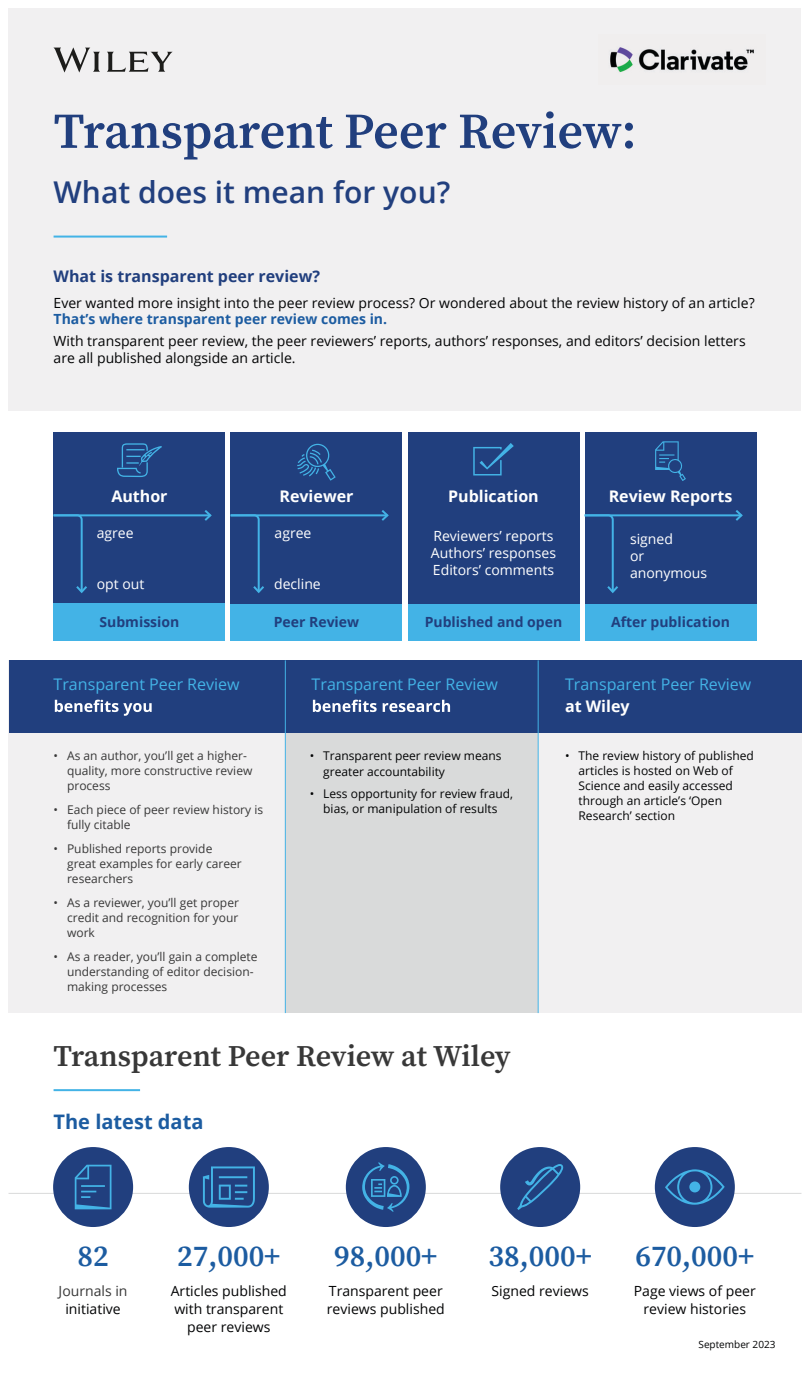
<style>
.page{position:relative;width:810px;height:1386px;background:#fff}
.page>*{position:absolute;margin:0;border:0;box-sizing:border-box;transform-origin:0 0}
.t1{font:600 50px "Source Serif Pro";letter-spacing:-.005em;color:#213f7e}
.t2{font:600 30px "Source Serif Pro";color:#1c5ca1}
.t3{font:600 30px "Source Serif Pro";letter-spacing:-.005em;color:#383838}
.t4{font:600 30px "Open Sans";color:#213f7e}
.t5{font:700 20px "Open Sans";color:#1c5ca1}
.t6{font:16px "Open Sans";color:#43b3e6}
.t7{font:700 16px "Open Sans";color:#fff}
.t8{font:700 16px "Open Sans";color:#213f7e}
.t9{font:14px/18px "Open Sans";color:#020304}
.t10{font:14px/16.8px "Open Sans";color:#fff}
.t11{font:700 14px "Open Sans";color:#213f7e}
.t12{font:700 14px "Open Sans";color:#1c5ca1}
.t13{font:14px "Open Sans";color:#383838}
.t14{font:12px/15px "Open Sans";color:#383838}
.t15{font:12px/15px "Open Sans";color:#020304}
.t16{font:10px "Open Sans";color:#020304}
</style>
<div class="page">
<hr style="left:9px;top:1192px;width:792px;height:1px;background:#d9dada">
<div style="left:538px;top:660px;width:263px;height:352px;background:#f1f0f1"></div>
<div style="left:285px;top:660px;width:253px;height:352px;background:#d9dada"></div>
<div style="left:9px;top:660px;width:276px;height:352px;background:#f1f0f1"></div>
<div style="left:407px;top:603px;width:172px;height:37px;background:#43b3e6"></div>
<div style="left:584px;top:603px;width:172px;height:37px;background:#43b3e6"></div>
<div style="left:230px;top:603px;width:172px;height:37px;background:#43b3e6"></div>
<div style="left:54px;top:432px;width:171px;height:171px;background:#213f7e"></div>
<div style="left:230px;top:432px;width:172px;height:171px;background:#213f7e"></div>
<div style="left:407px;top:432px;width:172px;height:171px;background:#213f7e"></div>
<div style="left:584px;top:432px;width:172px;height:171px;background:#213f7e"></div>
<div style="left:9px;top:9px;width:792px;height:401px;background:#f1f0f1"></div>
<svg style="left:54px;top:48px;width:118px;height:24px"></svg>
<img style="left:610px;top:47px;width:144px;height:25px">
<hr style="left:54px;top:235px;width:113px;height:2px;background:#43b3e6">
<hr style="left:54px;top:514px;width:156px;height:2px;background:#43b3e6">
<svg style="left:202px;top:510px;width:10px;height:11px"></svg>
<svg style="left:53px;top:513px;width:36px;height:81px"></svg>
<svg style="left:297px;top:443px;width:38px;height:37px"></svg>
<svg style="left:473px;top:443px;width:40px;height:32px"></svg>
<svg style="left:655px;top:441px;width:30px;height:40px"></svg>
<svg style="left:117px;top:443px;width:45px;height:34px"></svg>
<hr style="left:230px;top:514px;width:157px;height:2px;background:#43b3e6">
<svg style="left:379px;top:510px;width:10px;height:11px"></svg>
<svg style="left:230px;top:514px;width:36px;height:79px"></svg>
<hr style="left:584px;top:514px;width:156px;height:2px;background:#43b3e6">
<svg style="left:733px;top:510px;width:10px;height:11px"></svg>
<svg style="left:584px;top:513px;width:36px;height:81px"></svg>
<div style="left:54px;top:603px;width:171px;height:37px;background:#43b3e6"></div>
<div style="left:9px;top:660px;width:792px;height:72px;background:#213f7e"></div>
<svg style="left:55px;top:699px;width:96px;height:16px"></svg>
<svg style="left:313px;top:699px;width:137px;height:13px"></svg>
<hr style="left:285px;top:660px;width:1px;height:352px;background:#43b3e6">
<hr style="left:537px;top:660px;width:1px;height:352px;background:#43b3e6">
<hr style="left:54px;top:1088px;width:86px;height:2px;background:#43b3e6">
<div style="left:654px;top:1146px;width:80px;height:80px;background:#213f7e;border-radius:50%"></div>
<svg style="left:665px;top:1169px;width:59px;height:35px"></svg>
<div style="left:500px;top:1146px;width:79px;height:80px;background:#213f7e;border-radius:50%"></div>
<svg style="left:517px;top:1164px;width:46px;height:45px"></svg>
<div style="left:189px;top:1146px;width:80px;height:80px;background:#213f7e;border-radius:50%"></div>
<svg style="left:203px;top:1166px;width:52px;height:41px"></svg>
<div style="left:345px;top:1146px;width:80px;height:80px;background:#213f7e;border-radius:50%"></div>
<svg style="left:362px;top:1162px;width:47px;height:49px"></svg>
<div style="left:53px;top:1146px;width:80px;height:80px;background:#213f7e;border-radius:50%"></div>
<svg style="left:75px;top:1164px;width:36px;height:44px"></svg>
<h1 class="t1" style="left:54px;top:102px;width:584px">Transparent Peer Review:</h1>
<h2 class="t4" style="left:54px;top:171px;width:398px">What does it mean for you?</h2>
<p class="t8" style="left:54px;top:265px;width:268px">What is transparent peer review?</p>
<p class="t9" style="left:54px;top:293px;width:702px">Ever wanted more insight into the peer review process? Or wondered about the review history of an article?</p>
<p class="t12" style="left:54px;top:309px;width:335px">That’s where transparent peer review comes in.</p>
<p class="t9" style="left:54px;top:332px;width:693px;line-height:16.8px">With transparent peer review, the peer reviewers’ reports, authors’ responses, and editors’ decision letters are all published alongside an article.</p>
<p class="t7" style="left:111px;top:485px;width:58px">Author</p>
<p class="t10" style="left:97px;top:524px;width:38px">agree</p>
<p class="t10" style="left:97px;top:575px;width:49px">opt out</p>
<p class="t7" style="left:279px;top:485px;width:75px">Reviewer</p>
<p class="t10" style="left:274px;top:524px;width:38px">agree</p>
<p class="t10" style="left:274px;top:575px;width:48px">decline</p>
<p class="t7" style="left:448px;top:485px;width:92px">Publication</p>
<p class="t10" style="left:430px;top:527px;width:126px">Reviewers’ reports<br>Authors’ responses<br>Editors’ comments</p>
<p class="t7" style="left:608px;top:485px;width:125px">Review Reports</p>
<p class="t10" style="left:629px;top:530px;width:79px">signed<br>or anonymous</p>
<p class="t11" style="left:99px;top:612px;width:81px">Submission</p>
<p class="t11" style="left:273px;top:612px;width:87px">Peer Review</p>
<p class="t11" style="left:424px;top:612px;width:139px">Published and open</p>
<p class="t11" style="left:610px;top:612px;width:120px">After publication</p>
<p class="t6" style="left:54px;top:673px;width:187px">Transparent Peer Review</p>
<p class="t6" style="left:311px;top:673px;width:188px">Transparent Peer Review</p>
<p class="t6" style="left:564px;top:673px;width:188px">Transparent Peer Review</p>
<p class="t7" style="left:564px;top:694px;width:66px">at Wiley</p>
<p class="t14" style="left:67px;top:747px;width:187px;text-indent:-14px">• As an author, you’ll get a higher&shy;quality, more constructive review process</p>
<p class="t14" style="left:67px;top:801px;width:197px;text-indent:-14px">• Each piece of peer review history is fully citable</p>
<p class="t14" style="left:67px;top:840px;width:176px;text-indent:-14px">• Published reports provide great examples for early career researchers</p>
<p class="t14" style="left:67px;top:894px;width:173px;text-align:justify;text-indent:-14px">• As a reviewer, you’ll get proper credit and recognition for your work</p>
<p class="t14" style="left:67px;top:948px;width:192px;text-indent:-14px">• As a reader, you’ll gain a complete understanding of editor decision&shy;making processes</p>
<p class="t15" style="left:323px;top:747px;width:180px;line-height:16px;text-indent:-14px">• Transparent peer review means greater accountability</p>
<p class="t15" style="left:309px;top:785px;width:205px;text-align:center">• Less opportunity for review fraud, bias, or manipulation of results</p>
<h2 class="t3" style="left:54px;top:1038px;width:458px">Transparent Peer Review at Wiley</h2>
<h3 class="t5" style="left:54px;top:1107px;width:151px">The latest data</h3>
<p class="t15" style="left:578px;top:747px;width:177px;text-indent:-14px">• The review history of published articles is hosted on Web of<br>Science and easily accessed through an article’s ‘Open<br>Research’ section</p>
<h2 class="t2" style="left:77px;top:1238px;width:33px">82</h2>
<p class="t13" style="left:59px;top:1281px;width:70px">Journals in</p>
<p class="t9" style="left:65px;top:1299px;width:57px">initiative</p>
<h2 class="t2" style="left:177px;top:1238px;width:105px">27,000+</h2>
<p class="t9" style="left:171px;top:1281px;width:117px;text-align:center">Articles published with transparent peer reviews</p>
<h2 class="t2" style="left:334px;top:1238px;width:105px">98,000+</h2>
<p class="t9" style="left:327px;top:1281px;width:119px">Transparent peer reviews published</p>
<h2 class="t2" style="left:488px;top:1238px;width:105px">38,000+</h2>
<p class="t9" style="left:491px;top:1281px;width:99px">Signed reviews</p>
<h2 class="t2" style="left:635px;top:1238px;width:120px">670,000+</h2>
<p class="t9" style="left:633px;top:1281px;width:123px;text-align:center">Page views of peer review histories</p>
<p class="t16" style="left:698px;top:1337px;width:78px">September 2023</p>
</div>
